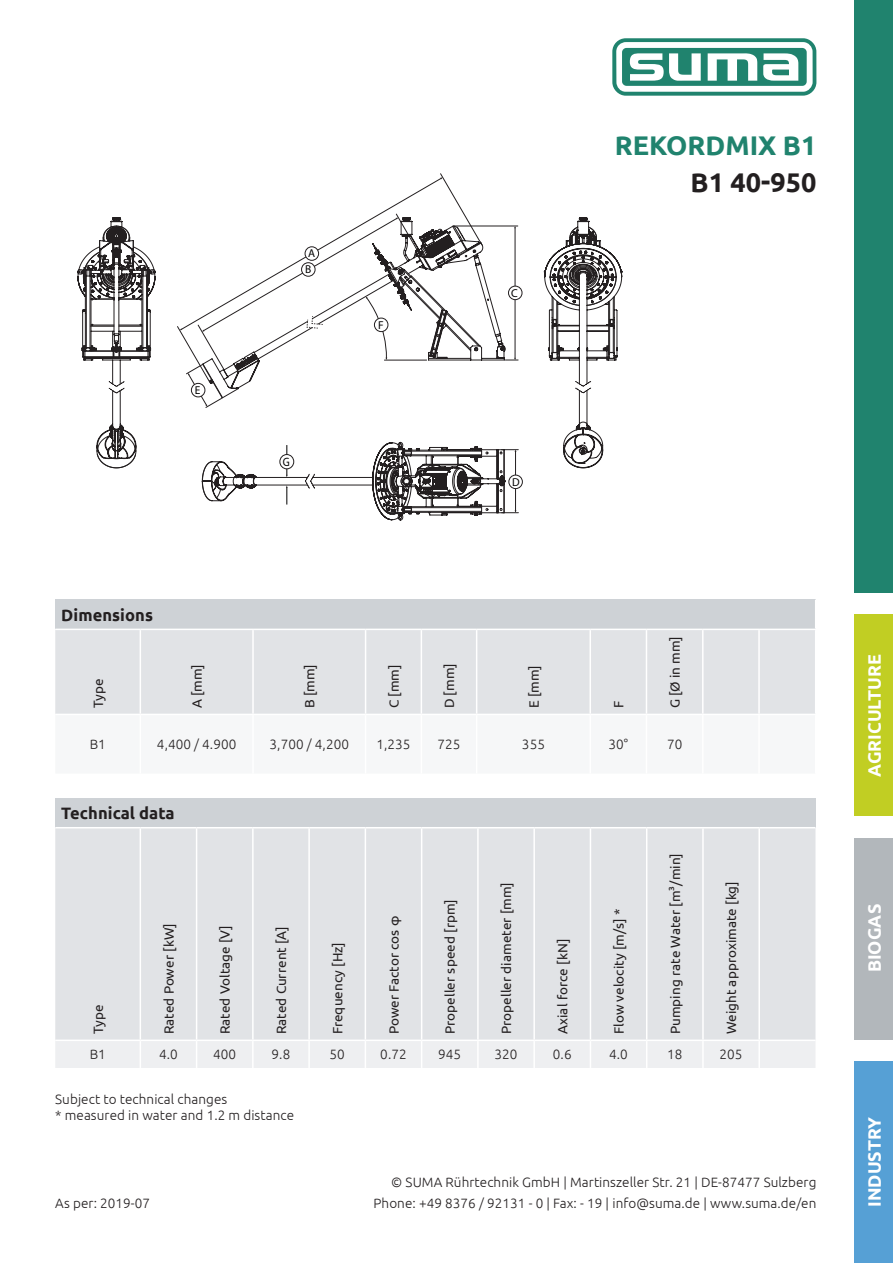
<style>
.page{position:relative;width:893px;height:1263px;background:#fff}
.page>*{position:absolute;margin:0;border:0;box-sizing:border-box;transform-origin:0 0}
.t1{font:700 27px "Ubuntu";color:#20836e}
.t2{font:700 27px "Ubuntu";color:#231f20}
.t3{font:700 18px "Ubuntu";color:#fff}
.t4{font:700 16.5px "Ubuntu";letter-spacing:.005em;color:#231f20}
.t5{font:300 13.5px/16.2px "Ubuntu";letter-spacing:.005em;color:#231f20}
.t6{font:13.5px "Ubuntu";letter-spacing:.005em;color:#231f20}
.t7{font:12.15px "Myriad Pro";color:#000001;scale:.89 1}
.t8{font:11.4px/16.4px "Myriad Pro";color:#000001}
</style>
<div class="page">
<div style="left:855px;top:0;width:38px;height:593px;background:#20836e"></div>
<svg style="left:612px;top:38px;width:204px;height:58px"></svg>
<div style="left:854px;top:1061px;width:39px;height:202px;background:#56a0d5"></div>
<div style="left:855px;top:838px;width:38px;height:202px;background:#b2b7bb"></div>
<div style="left:855px;top:614px;width:38px;height:202px;background:#c1ce23"></div>
<div style="left:55px;top:600px;width:761px;height:29px;background:#ced2d6"></div>
<div style="left:55px;top:630px;width:760px;height:84px;background:#e1e3e6"></div>
<svg style="left:815px;top:600px;width:1px;height:29px"></svg>
<hr style="left:140px;top:630px;width:1px;height:84px;background:#fff">
<hr style="left:252px;top:630px;width:2px;height:84px;background:#fff">
<hr style="left:365px;top:630px;width:1px;height:84px;background:#fff">
<hr style="left:421px;top:630px;width:1px;height:84px;background:#fff">
<hr style="left:476px;top:630px;width:1px;height:84px;background:#fff">
<hr style="left:589px;top:630px;width:2px;height:84px;background:#fff">
<hr style="left:646px;top:630px;width:1px;height:84px;background:#fff">
<hr style="left:702px;top:630px;width:2px;height:84px;background:#fff">
<hr style="left:758px;top:630px;width:2px;height:84px;background:#fff">
<div style="left:55px;top:798px;width:760px;height:30px;background:#ced2d6"></div>
<div style="left:55px;top:828px;width:760px;height:211px;background:#e1e3e6"></div>
<hr style="left:55px;top:827px;width:85px;height:1px;background:#fff">
<hr style="left:140px;top:827px;width:57px;height:1px;background:#fff">
<hr style="left:140px;top:828px;width:1px;height:211px;background:#fff">
<hr style="left:197px;top:827px;width:56px;height:1px;background:#fff">
<hr style="left:196px;top:828px;width:1px;height:211px;background:#fff">
<hr style="left:253px;top:827px;width:56px;height:1px;background:#fff">
<hr style="left:252px;top:828px;width:2px;height:211px;background:#fff">
<hr style="left:309px;top:827px;width:56px;height:1px;background:#fff">
<hr style="left:308px;top:828px;width:2px;height:211px;background:#fff">
<hr style="left:365px;top:827px;width:57px;height:1px;background:#fff">
<hr style="left:365px;top:828px;width:1px;height:211px;background:#fff">
<hr style="left:422px;top:827px;width:56px;height:1px;background:#fff">
<hr style="left:421px;top:828px;width:1px;height:211px;background:#fff">
<hr style="left:478px;top:827px;width:56px;height:1px;background:#fff">
<hr style="left:477px;top:828px;width:2px;height:211px;background:#fff">
<hr style="left:534px;top:827px;width:56px;height:1px;background:#fff">
<hr style="left:533px;top:828px;width:2px;height:211px;background:#fff">
<hr style="left:590px;top:827px;width:57px;height:1px;background:#fff">
<hr style="left:590px;top:828px;width:1px;height:211px;background:#fff">
<hr style="left:647px;top:827px;width:56px;height:1px;background:#fff">
<hr style="left:646px;top:828px;width:1px;height:211px;background:#fff">
<hr style="left:703px;top:827px;width:56px;height:1px;background:#fff">
<hr style="left:702px;top:828px;width:2px;height:211px;background:#fff">
<hr style="left:759px;top:827px;width:56px;height:1px;background:#fff">
<hr style="left:758px;top:828px;width:2px;height:211px;background:#fff">
<div style="left:55px;top:1041px;width:760px;height:27px;background:#eeeff1"></div>
<hr style="left:702px;top:1041px;width:2px;height:27px;background:#fff">
<hr style="left:758px;top:1041px;width:2px;height:27px;background:#fff">
<svg style="left:480px;top:225px;width:25px;height:136px"></svg>
<svg style="left:544px;top:218px;width:78px;height:250px"></svg>
<svg style="left:77px;top:218px;width:79px;height:250px"></svg>
<hr style="left:453px;top:226px;width:65px;height:1px;background:#231f20">
<hr style="left:515px;top:228px;width:1px;height:130px;background:#231f20">
<svg style="left:505px;top:358px;width:13px;height:3px"></svg>
<div style="left:508px;top:286px;width:14px;height:14px;background:#fff;border-radius:50%"></div>
<div style="left:508px;top:286px;width:14px;height:14px;border:1px solid #231f20;border-radius:50%"></div>
<div style="left:509px;top:475px;width:13px;height:14px;border:1px solid #231f20;border-radius:50%"></div>
<svg style="left:177px;top:173px;width:303px;height:234px"></svg>
<div style="left:374px;top:318px;width:14px;height:14px;background:#fff;border-radius:50%"></div>
<div style="left:374px;top:318px;width:14px;height:14px;border:1px solid #231f20;border-radius:50%"></div>
<svg style="left:202px;top:442px;width:316px;height:78px"></svg>
<p class="t8" style="left:195px;top:382px;width:7px">E</p>
<p class="t8" style="left:305px;top:245px;width:11px">A<br>B</p>
<p class="t7" style="left:283px;top:454px;width:9px">G</p>
<p class="t8" style="left:378px;top:317px;width:7px">F</p>
<p class="t8" style="left:511px;top:285px;width:8px">C</p>
<p class="t8" style="left:512px;top:473px;width:9px">D</p>
<p class="t4" style="left:61px;top:605px;width:93px">Dimensions</p>
<p class="t6" style="left:90px;top:708px;width:31px;rotate:-90deg">Type</p>
<p class="t6" style="left:189px;top:708px;width:46px;rotate:-90deg">A [mm]</p>
<p class="t6" style="left:302px;top:708px;width:45px;rotate:-90deg">B [mm]</p>
<p class="t6" style="left:386px;top:708px;width:45px;rotate:-90deg">C [mm]</p>
<p class="t6" style="left:441px;top:708px;width:46px;rotate:-90deg">D [mm]</p>
<p class="t6" style="left:526px;top:708px;width:44px;rotate:-90deg">E [mm]</p>
<h1 class="t1" style="left:615px;top:129px;width:203px">REKORDMIX B1</h1>
<h1 class="t2" style="left:691px;top:166px;width:127px">B1 40-950</h1>
<p class="t6" style="left:611px;top:708px;width:9px;rotate:-90deg">F</p>
<p class="t6" style="left:667px;top:708px;width:73px;rotate:-90deg">G [Ø in mm]</p>
<p class="t5" style="left:90px;top:736px;width:18px">B1</p>
<p class="t5" style="left:157px;top:736px;width:81px">4,400 / 4.900</p>
<p class="t5" style="left:270px;top:736px;width:81px">3,700 / 4,200</p>
<p class="t5" style="left:376px;top:736px;width:36px">1,235</p>
<p class="t5" style="left:438px;top:736px;width:24px">725</p>
<p class="t5" style="left:522px;top:736px;width:24px">355</p>
<p class="t5" style="left:609px;top:736px;width:21px">30°</p>
<p class="t5" style="left:667px;top:736px;width:17px">70</p>
<p class="t4" style="left:61px;top:803px;width:115px">Technical data</p>
<p class="t6" style="left:90px;top:1034px;width:31px;rotate:-90deg">Type</p>
<p class="t6" style="left:161px;top:1034px;width:112px;rotate:-90deg">Rated Power [kW]</p>
<p class="t6" style="left:217px;top:1034px;width:110px;rotate:-90deg">Rated Voltage [V]</p>
<p class="t6" style="left:273px;top:1034px;width:109px;rotate:-90deg">Rated Current [A]</p>
<p class="t6" style="left:329px;top:1034px;width:94px;rotate:-90deg">Frequency [Hz]</p>
<p class="t6" style="left:386px;top:1034px;width:120px;rotate:-90deg">Power Factor cos φ</p>
<p class="t6" style="left:442px;top:1034px;width:136px;rotate:-90deg">Propeller speed [rpm]</p>
<p class="t6" style="left:498px;top:1034px;width:154px;rotate:-90deg">Propeller diameter [mm]</p>
<p class="t6" style="left:554px;top:1034px;width:97px;rotate:-90deg">Axial force [kN]</p>
<p class="t6" style="left:611px;top:1034px;width:127px;rotate:-90deg">Flow velocity [m/s] *</p>
<p class="t6" style="left:667px;top:1034px;width:182px;rotate:-90deg">Pumping rate Water [m3/min]</p>
<p class="t6" style="left:723px;top:1034px;width:154px;rotate:-90deg">Weight approximate [kg]</p>
<p class="t5" style="left:90px;top:1046px;width:18px">B1</p>
<p class="t5" style="left:159px;top:1046px;width:20px">4.0</p>
<p class="t5" style="left:213px;top:1046px;width:24px">400</p>
<p class="t5" style="left:272px;top:1046px;width:20px">9.8</p>
<p class="t5" style="left:330px;top:1046px;width:17px">50</p>
<p class="t5" style="left:380px;top:1046px;width:28px">0.72</p>
<p class="t5" style="left:438px;top:1046px;width:24px">945</p>
<p class="t5" style="left:494px;top:1046px;width:24px">320</p>
<p class="t5" style="left:553px;top:1046px;width:20px">0.6</p>
<p class="t5" style="left:609px;top:1046px;width:20px">4.0</p>
<p class="t5" style="left:667px;top:1046px;width:17px">18</p>
<p class="t5" style="left:720px;top:1046px;width:24px">205</p>
<p class="t5" style="left:55px;top:1091px;width:240px">Subject to technical changes<br>* measured in water and 1.2 m distance</p>
<p class="t5" style="left:391px;top:1174px;width:427px">© SUMA Rührtechnik GmbH | Martinszeller Str. 21 | DE-87477 Sulzberg</p>
<p class="t5" style="left:55px;top:1194px;width:96px">As per: 2019-07</p>
<p class="t5" style="left:373px;top:1194px;width:444px">Phone: +49 8376 / 92131 - 0 | Fax: - 19 | info@suma.de | www.suma.de/en</p>
<h2 class="t3" style="left:863px;top:777px;width:124px;rotate:-90deg">AGRICULTURE</h2>
<h2 class="t3" style="left:863px;top:972px;width:70px;rotate:-90deg">BIOGAS</h2>
<h2 class="t3" style="left:863px;top:1207px;width:91px;rotate:-90deg">INDUSTRY</h2>
</div>
